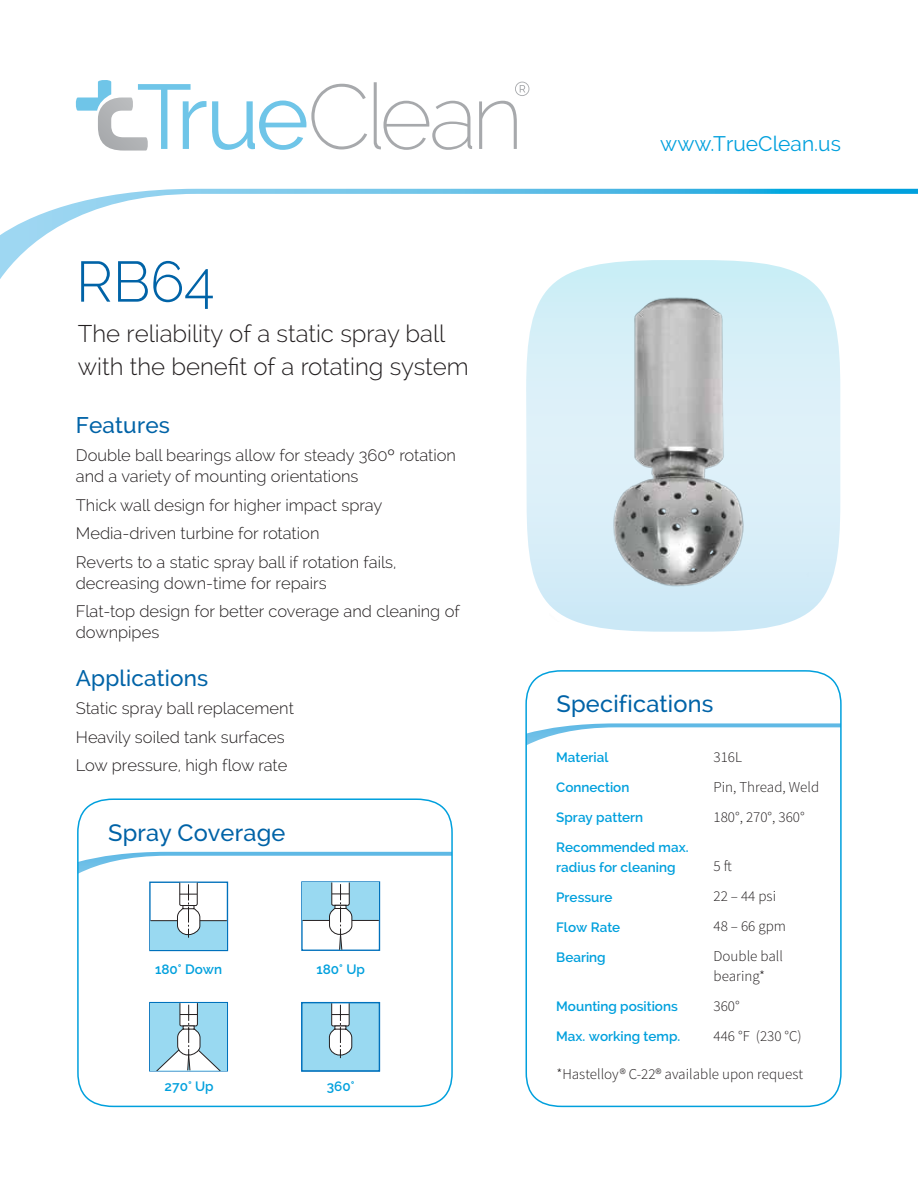
<style>
.page{position:relative;width:918px;height:1188px;background:#fff}
.page>*{position:absolute;margin:0;border:0;box-sizing:border-box;transform-origin:0 0}
.t1{font:300 57px "Raleway";color:#0063a7}
.t2{font:300 24px/33px "Raleway";color:#231f20}
.t3{font:500 23.55px "Raleway";letter-spacing:.01em;color:#0063a7}
.t4{font:500 22.5px "Raleway";letter-spacing:.01em;color:#0063a7}
.t5{font:21px "Raleway";color:#00a0dd}
.t6{font:300 16.5px/28.5px "Raleway";color:#231f20}
.t7{font:300 15px/30px "Source Sans Pro";color:#231f20}
.t8{font:600 13.5px/19.5px "Raleway";color:#00a0dd}
</style>
<div class="page">
<svg style="left:0;top:189px;width:918px;height:90px"></svg>
<svg style="left:75px;top:80px;width:292px;height:71px"></svg>
<svg style="left:374px;top:82px;width:98px;height:68px"></svg>
<svg style="left:479px;top:82px;width:50px;height:67px"></svg>
<svg style="left:526px;top:260px;width:314px;height:372px"></svg>
<svg style="left:528px;top:723px;width:311px;height:22px"></svg>
<div style="left:525px;top:670px;width:317px;height:437px;border:2px solid #00a0dd;border-radius:35px"></div>
<img style="left:549px;top:276px;width:268px;height:346px">
<svg style="left:80px;top:852px;width:370px;height:21px"></svg>
<div style="left:77px;top:798px;width:376px;height:309px;border:2px solid #00a0dd;border-radius:35px"></div>
<div style="left:301px;top:881px;width:79px;height:70px;border:1px solid #0071bc"></div>
<div style="left:303px;top:883px;width:76px;height:37px;background:#99d9f1"></div>
<hr style="left:303px;top:920px;width:76px;height:1px;background:#231f20">
<svg style="left:329px;top:882px;width:24px;height:68px"></svg>
<div style="left:149px;top:1002px;width:79px;height:70px;border:1px solid #0071bc"></div>
<div style="left:150px;top:1003px;width:77px;height:67px;background:#99d9f1"></div>
<svg style="left:156px;top:1002px;width:65px;height:69px"></svg>
<div style="left:149px;top:882px;width:79px;height:69px;border:1px solid #0071bc"></div>
<div style="left:151px;top:921px;width:76px;height:29px;background:#99d9f1"></div>
<hr style="left:151px;top:920px;width:76px;height:1px;background:#231f20">
<svg style="left:177px;top:883px;width:24px;height:55px"></svg>
<div style="left:302px;top:1003px;width:77px;height:67px;background:#99d9f1"></div>
<svg style="left:329px;top:1004px;width:23px;height:55px"></svg>
<div style="left:301px;top:1002px;width:79px;height:70px;border:1px solid #0071bc"></div>
<h1 class="t1" style="left:76px;top:248px;width:140px">RB64</h1>
<h2 class="t2" style="left:78px;top:317px;width:392px">The reliability of a static spray ball with the benefit of a rotating system</h2>
<h3 class="t4" style="left:76px;top:412px;width:96px">Features</h3>
<p class="t6" style="left:76px;top:445px;width:382px;line-height:21px">Double ball bearings allow for steady 360º rotation and a variety of mounting orientations</p>
<p class="t6" style="left:76px;top:491px;width:322px">Thick wall design for higher impact spray<br>Media-driven turbine for rotation<br>Reverts to a static spray ball if rotation fails,</p>
<p class="t6" style="left:76px;top:569px;width:386px">decreasing down-time for repairs<br>Flat-top design for better coverage and cleaning of</p>
<p class="t6" style="left:76px;top:618px;width:85px">downpipes</p>
<h3 class="t4" style="left:76px;top:665px;width:134px">Applications</h3>
<p class="t6" style="left:76px;top:694px;width:220px">Static spray ball replacement<br>Heavily soiled tank surfaces<br>Low pressure, high flow rate</p>
<h3 class="t3" style="left:108px;top:819px;width:179px">Spray Coverage</h3>
<p class="t8" style="left:155px;top:959px;width:68px">180° Down</p>
<p class="t8" style="left:316px;top:959px;width:50px">180° Up</p>
<p class="t8" style="left:165px;top:1076px;width:51px">270° Up</p>
<p class="t8" style="left:327px;top:1076px;width:29px">360°</p>
<p class="t5" style="left:660px;top:132px;width:182px">www.TrueClean.us</p>
<h3 class="t3" style="left:556px;top:690px;width:159px">Specifications</h3>
<p class="t7" style="left:714px;top:742px;width:107px">316L<br>Pin, Thread, Weld<br>180°, 270°, 360°</p>
<p class="t7" style="left:714px;top:851px;width:74px">5 ft<br>22 – 44 psi<br>48 – 66 gpm<br>Double ball</p>
<p class="t7" style="left:714px;top:961px;width:90px">bearing*<br>360°<br>446 °F (230 °C)</p>
<p class="t7" style="left:556px;top:1059px;width:248px">*Hastelloy® C-22® available upon request</p>
<p class="t8" style="left:556px;top:748px;width:54px">Material</p>
<p class="t8" style="left:556px;top:778px;width:75px">Connection</p>
<p class="t8" style="left:556px;top:808px;width:89px">Spray pattern</p>
<p class="t8" style="left:556px;top:838px;width:134px">Recommended max. radius for cleaning</p>
<p class="t8" style="left:556px;top:887px;width:58px">Pressure</p>
<p class="t8" style="left:556px;top:917px;width:66px">Flow Rate</p>
<p class="t8" style="left:556px;top:947px;width:51px">Bearing</p>
<p class="t8" style="left:556px;top:997px;width:123px">Mounting positions</p>
<p class="t8" style="left:556px;top:1027px;width:126px">Max. working temp.</p>
</div>
